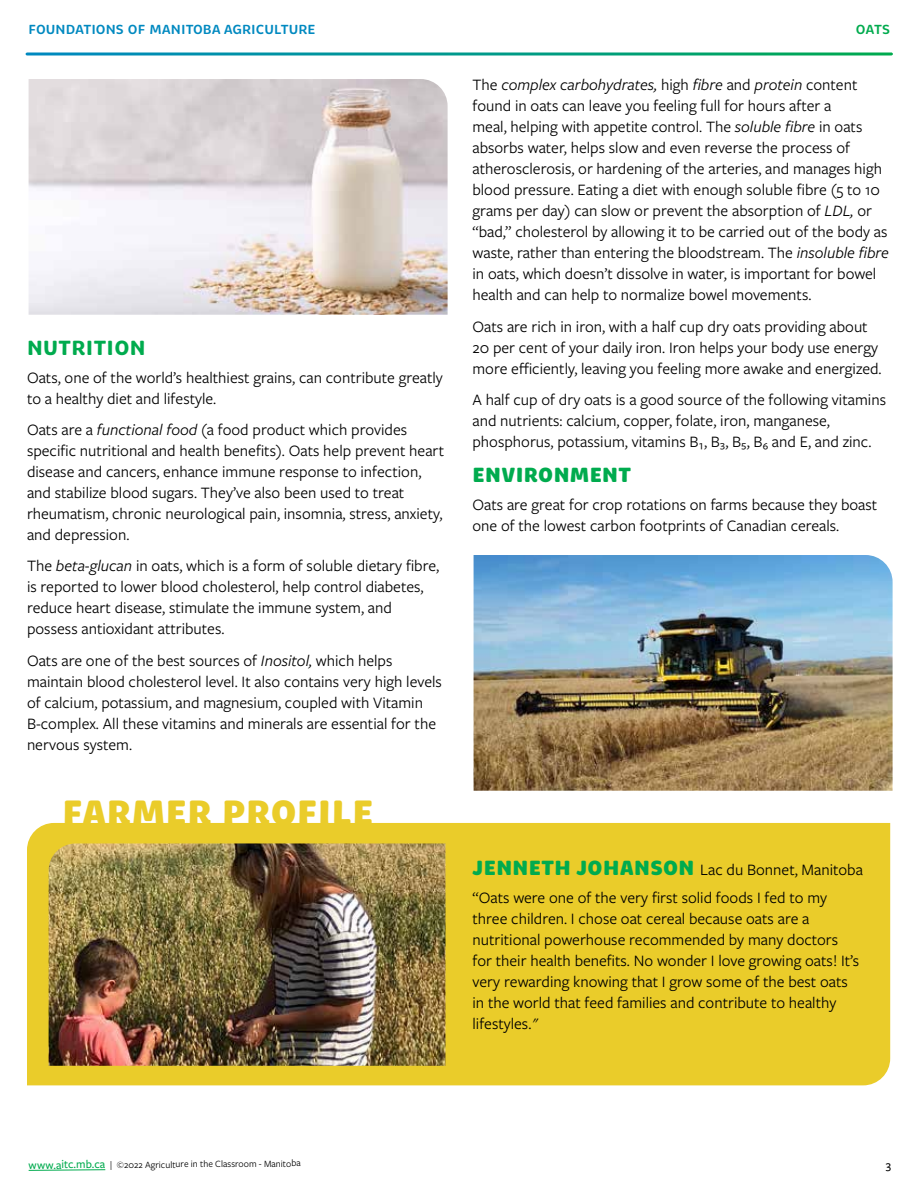
<style>
.page{position:relative;width:918px;height:1188px;background:#fff}
.page>*{position:absolute;margin:0;border:0;box-sizing:border-box;transform-origin:0 0}
.t1{font:900 36px "Brevia";letter-spacing:.015em;color:#eacc2a}
.t2{font:900 21px "Brevia";letter-spacing:.015em;color:#00ab4e}
.t3{font:700 21px "Brevia";letter-spacing:.015em;color:#00ab4e}
.t4{font:16.5px/21px "Freight Sans Pro";color:#000}
.t5{font:600 13.5px "Brevia";color:#0089c0}
.t6{font:600 13.5px "Brevia";color:#00ab4e}
.t7{font:500 12px "Freight Sans Pro";color:#000}
.t8{font:9.9px "Freight Sans Pro";letter-spacing:-.01em;color:#000}
.s1{font-style:italic}
.s2{font-family:"Brevia";font-weight:900;font-size:21px;color:#00ab4e}
.s3{font-weight:500;font-size:12px;color:#00ab4e}
</style>
<div class="page">
<svg style="left:28px;top:1169px;width:78px;height:2px"></svg>
<svg style="left:27px;top:52px;width:865px;height:4px;background:#40b2a7"></svg>
<div style="left:27px;top:823px;width:863px;height:262px;background:#eacc2a"></div>
<img style="left:49px;top:843px;width:397px;height:223px">
<img style="left:29px;top:79px;width:419px;height:236px">
<img style="left:474px;top:555px;width:419px;height:236px">
<p class="t5" style="left:29px;top:21px;width:289px">FOUNDATIONS OF MANITOBA AGRICULTURE</p>
<p class="t6" style="left:856px;top:21px;width:36px">OATS</p>
<p class="t3" style="left:27px;top:335px;width:120px">NUTRITION</p>
<p class="t4" style="left:27px;top:366px;width:417px">Oats, one of the world’s healthiest grains, can contribute greatly to a healthy diet and lifestyle.</p>
<p class="t4" style="left:27px;top:418px;width:419px">Oats are a <span class="s1">functional food</span> (a food product which provides specific nutritional and health benefits). Oats help prevent heart disease and cancers, enhance immune response to infection, and stabilize blood sugars. They’ve also been used to treat rheumatism, chronic neurological pain, insomnia, stress, anxiety, and depression.</p>
<p class="t4" style="left:27px;top:555px;width:414px">The <span class="s1">beta-glucan</span> in oats, which is a form of soluble dietary fibre, is reported to lower blood cholesterol, help control diabetes, reduce heart disease, stimulate the immune system, and possess antioxidant attributes.</p>
<p class="t4" style="left:27px;top:649px;width:416px">Oats are one of the best sources of <span class="s1">Inositol,</span> which helps maintain blood cholesterol level. It also contains very high levels of calcium, potassium, and magnesium, coupled with Vitamin B-complex. All these vitamins and minerals are essential for the nervous system.</p>
<h1 class="t1" style="left:62px;top:790px;width:313px">FARMER PROFILE</h1>
<p class="t4" style="left:472px;top:74px;width:418px">The <span class="s1">complex carbohydrates,</span> high <span class="s1">fibre</span> and <span class="s1">protein</span> content found in oats can leave you feeling full for hours after a<br>meal, helping with appetite control. The <span class="s1">soluble fibre</span> in oats absorbs water, helps slow and even reverse the process of atherosclerosis, or hardening of the arteries, and manages high blood pressure. Eating a diet with enough soluble fibre (5 to 10 grams per day) can slow or prevent the absorption of <span class="s1">LDL,</span> or “bad,” cholesterol by allowing it to be carried out of the body as waste, rather than entering the bloodstream. The <span class="s1">insoluble fibre </span>in oats, which doesn’t dissolve in water, is important for bowel health and can help to normalize bowel movements.</p>
<p class="t4" style="left:472px;top:315px;width:411px">Oats are rich in iron, with a half cup dry oats providing about<br>20 per cent of your daily iron. Iron helps your body use energy more efficiently, leaving you feeling more awake and energized.</p>
<p class="t4" style="left:472px;top:388px;width:415px">A half cup of dry oats is a good source of the following vitamins and nutrients: calcium, copper, folate, iron, manganese, phosphorus, potassium, vitamins B₁, B₃, B₅, B₆ and E, and zinc.</p>
<p class="t2" style="left:473px;top:461px;width:160px">ENVIRONMENT</p>
<p class="t4" style="left:472px;top:493px;width:406px">Oats are great for crop rotations on farms because they boast one of the lowest carbon footprints of Canadian cereals.</p>
<p class="t4" style="left:473px;top:855px;width:392px;line-height:27.8px"><span class="s2">JENNETH JOHANSON</span> Lac du Bonnet, Manitoba “Oats were one of the very first solid foods I fed to my</p>
<p class="t4" style="left:473px;top:907px;width:388px">three children. I chose oat cereal because oats are a nutritional powerhouse recommended by many doctors for their health benefits. No wonder I love growing oats! It’s very rewarding knowing that I grow some of the best oats in the world that feed families and contribute to healthy lifestyles."</p>
<p class="t8" style="left:29px;top:1157px;width:274px"><span class="s3">www.aitc.mb.ca</span> | ©2022 Agriculture in the Classroom - Manitoba</p>
<p class="t7" style="left:886px;top:1157px;width:7px">3</p>
</div>
